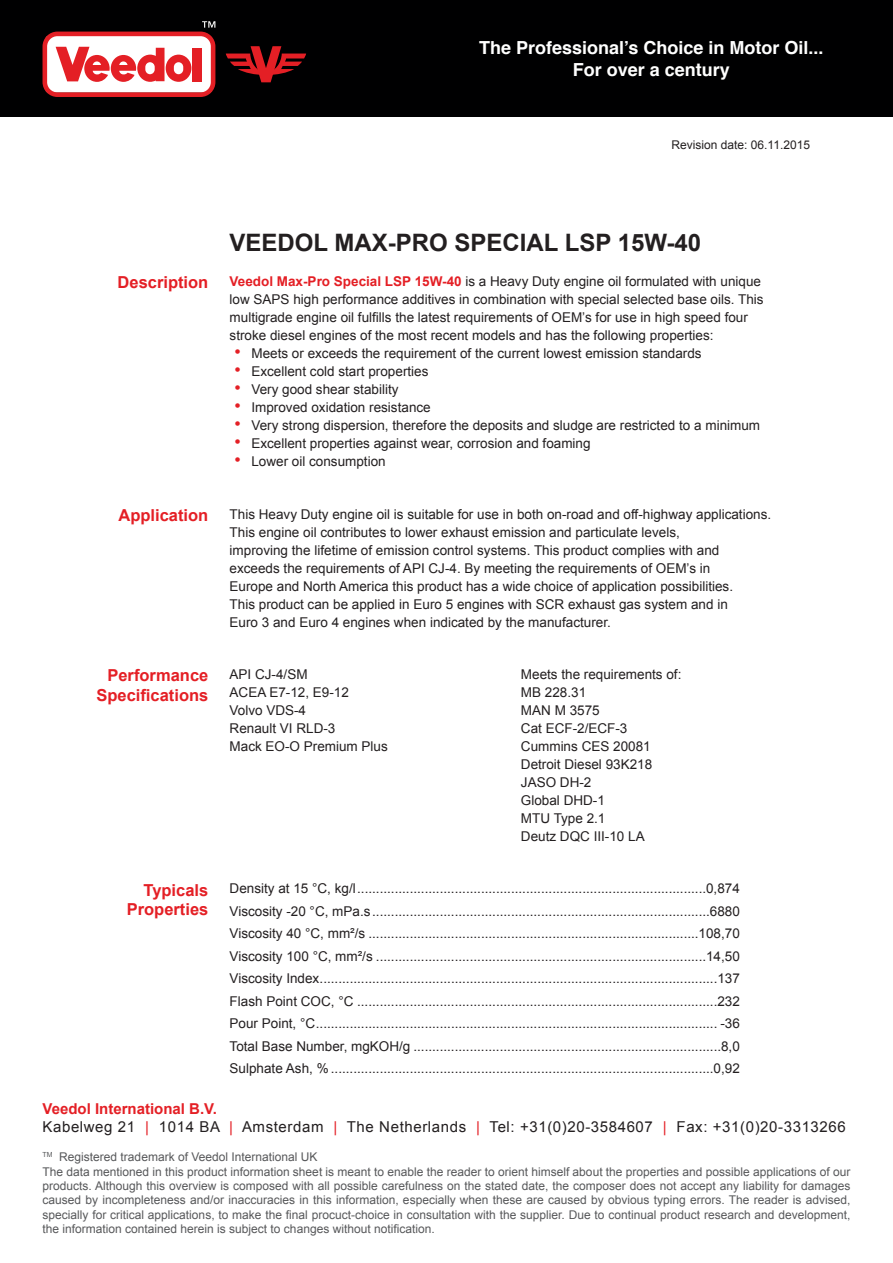
<style>
.page{position:relative;width:893px;height:1263px;background:#fff}
.page>*{position:absolute;margin:0;border:0;box-sizing:border-box;transform-origin:0 0}
.t1{font:700 24px "Arial";color:#231f20}
.t2{font:700 18px/21.6px "Helvetica";color:#fff;text-align:center}
.t3{font:700 16.5px/19.8px "Arial";color:#e41f25;text-align:right}
.t4{font:15px/18px "Arial";letter-spacing:.04em;color:#231f20}
.t5{font:13.5px/18px "Arial";color:#231f20}
.t6{font:12px/14.4px "Arial";color:#57585a}
.t7{font:12px "Arial";color:#231f20}
.s1{font-weight:700;color:#e41f25}
.s2{font-size:18px;color:#e41f25}
.s3{color:#e41f25}
</style>
<div class="page">
<div style="left:0;top:0;width:893px;height:117px;background:#000001"></div>
<svg style="left:226px;top:46px;width:80px;height:36px"></svg>
<svg style="left:43px;top:21px;width:172px;height:76px;background:#ce8385"></svg>
<h2 class="t2" style="left:479px;top:38px;width:346px">The Professional’s Choice in Motor Oil...<br>For over a century</h2>
<p class="t7" style="left:671px;top:137px;width:140px">Revision date: 06.11.2015</p>
<h1 class="t1" style="left:230px;top:227px;width:473px">VEEDOL MAX-PRO SPECIAL LSP 15W-40</h1>
<p class="t3" style="left:118px;top:273px;width:92px">Description</p>
<p class="t5" style="left:230px;top:273px;width:536px"><span class="s1">Veedol Max-Pro Special LSP 15W-40</span> is a Heavy Duty engine oil formulated with unique low SAPS high performance additives in combination with special selected base oils. This multigrade engine oil fulfills the latest requirements of OEM’s for use in high speed four stroke diesel engines of the most recent models and has the following properties:</p>
<p class="t5" style="left:235px;top:345px;width:468px"><span class="s2">•</span> Meets or exceeds the requirement of the current lowest emission standards</p>
<p class="t5" style="left:235px;top:363px;width:195px"><span class="s2">•</span> Excellent cold start properties</p>
<p class="t5" style="left:235px;top:381px;width:165px"><span class="s2">•</span> Very good shear stability</p>
<p class="t5" style="left:235px;top:399px;width:198px"><span class="s2">•</span> Improved oxidation resistance</p>
<p class="t5" style="left:235px;top:417px;width:527px"><span class="s2">•</span> Very strong dispersion, therefore the deposits and sludge are restricted to a minimum</p>
<p class="t5" style="left:235px;top:435px;width:357px"><span class="s2">•</span> Excellent properties against wear, corrosion and foaming</p>
<p class="t5" style="left:235px;top:453px;width:153px"><span class="s2">•</span> Lower oil consumption</p>
<p class="t3" style="left:119px;top:506px;width:91px">Application</p>
<p class="t5" style="left:230px;top:505px;width:543px">This Heavy Duty engine oil is suitable for use in both on-road and off-highway applications.<br>This engine oil contributes to lower exhaust emission and particulate levels,<br>improving the lifetime of emission control systems. This product complies with and exceeds the requirements of API CJ-4. By meeting the requirements of OEM’s in<br>Europe and North America this product has a wide choice of application possibilities.<br>This product can be applied in Euro 5 engines with SCR exhaust gas system and in<br>Euro 3 and Euro 4 engines when indicated by the manufacturer.</p>
<p class="t3" style="left:96px;top:666px;width:113px">Performance<br>Specifications</p>
<p class="t5" style="left:230px;top:665px;width:160px">API CJ-4/SM<br>ACEA E7-12, E9-12<br>Volvo VDS-4<br>Renault VI RLD-3<br>Mack EO-O Premium Plus</p>
<p class="t5" style="left:521px;top:665px;width:162px">Meets the requirements of:<br>MB 228.31<br>MAN M 3575<br>Cat ECF-2/ECF-3<br>Cummins CES 20081<br>Detroit Diesel 93K218<br>JASO DH-2<br>Global DHD-1<br>MTU Type 2.1<br>Deutz DQC III-10 LA</p>
<p class="t3" style="left:127px;top:880px;width:83px">Typicals<br>Properties</p>
<p class="t5" style="left:230px;top:877px;width:512px;line-height:22.5px;text-align:justify">Density at 15 °C, kg/l.............................................................................................0,874<br>Viscosity -20 °C, mPa.s..........................................................................................6880<br>Viscosity 40 °C, mm²/s ........................................................................................108,70<br>Viscosity 100 °C, mm²/s ........................................................................................14,50<br>Viscosity Index..........................................................................................................137<br>Flash Point COC, °C ................................................................................................232<br>Pour Point, °C........................................................................................................... -36<br>Total Base Number, mgKOH/g ..................................................................................8,0<br>Sulphate Ash, % ......................................................................................................0,92</p>
<p class="t4" style="left:43px;top:1100px;width:805px"><span class="s1">Veedol International B.V.<br></span>Kabelweg 21 <span class="s3">|</span> 1014 BA <span class="s3">|</span> Amsterdam <span class="s3">|</span> The Netherlands <span class="s3">|</span> Tel: +31(0)20-3584607 <span class="s3">|</span> Fax: +31(0)20-3313266</p>
<p class="t6" style="left:43px;top:1150px;width:809px"><sup>TM</sup> Registered trademark of Veedol International UK<br>The data mentioned in this product information sheet is meant to enable the reader to orient himself about the properties and possible applications of our products. Although this overview is composed with all possible carefulness on the stated date, the composer does not accept any liability for damages caused by incompleteness and/or inaccuracies in this information, especially when these are caused by obvious typing errors. The reader is advised, specially for critical applications, to make the final procuct-choice in consultation with the supplier. Due to continual product research and development, the information contained herein is subject to changes without notification.</p>
</div>
